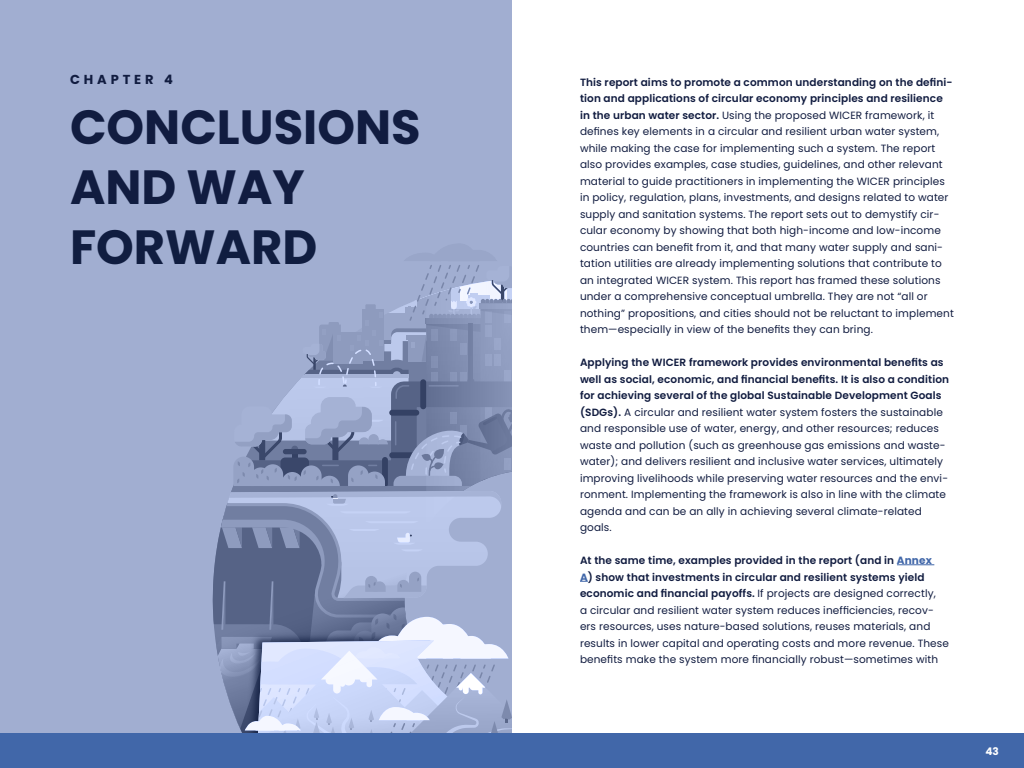
<style>
.page{position:relative;width:1024px;height:768px;background:#fff}
.page>*{position:absolute;margin:0;border:0;box-sizing:border-box;transform-origin:0 0}
.Titel{font:700 48px/60px "Poppins";color:#111c40}
.Chapter{font:700 13px "Poppins";letter-spacing:.3em;color:#111c40}
.Platte_tekst{font:10.5px/16.5px "Poppins";letter-spacing:.01em;color:#111c40}
.t1{font:700 10.5px "Poppins";color:#fff}
.s1{font-weight:600}
.s2{font-weight:700;color:#4167a9}
</style>
<div class="page">
<div style="left:0;top:0;width:512px;height:733px;background:#a1aed1"></div>
<hr style="left:897px;top:565px;width:37px;height:1px;background:#4167a9">
<svg style="left:212px;top:265px;width:300px;height:468px"></svg>
<div style="left:0;top:733px;width:1024px;height:35px;background:#4167a9"></div>
<p class="Chapter" style="left:70px;top:72px;width:105px">CHAPTER 4</p>
<p class="Titel" style="left:70px;top:97px;width:352px">CONCLUSIONS<br>AND WAY</p>
<p class="Titel" style="left:70px;top:217px;width:249px">FORWARD</p>
<p class="Chapter" style="left:164px;top:72px;width:11px">X</p>
<h1 class="Titel" style="left:70px;top:97px;width:121px">TITLE</h1>
<p class="Platte_tekst" style="left:580px;top:74px;width:375px"><span class="s1">This report aims to promote a common understanding on the defini&shy;tion and applications of circular economy principles and resilience in the urban water sector.</span> Using the proposed WICER framework, it defines key elements in a circular and resilient urban water system, while making the case for implementing such a system. The report also provides examples, case studies, guidelines, and other relevant material to guide practitioners in implementing the WICER principles in policy, regulation, plans, investments, and designs related to water supply and sanitation systems. The report sets out to demystify cir&shy;cular economy by showing that both high-income and low-income countries can benefit from it, and that many water supply and sani&shy;tation utilities are already implementing solutions that contribute to an integrated WICER system. This report has framed these solutions under a comprehensive conceptual umbrella. They are not “all or nothing” propositions, and cities should not be reluctant to implement them—especially in view of the benefits they can bring.</p>
<p class="Platte_tekst" style="left:580px;top:354px;width:371px"><span class="s1">Applying the WICER framework provides environmental benefits as well as social, economic, and financial benefits. It is also a condition for achieving several of the global Sustainable Development Goals (SDGs).</span> A circular and resilient water system fosters the sustainable and responsible use of water, energy, and other resources; reduces waste and pollution (such as greenhouse gas emissions and waste&shy;water); and delivers resilient and inclusive water services, ultimately improving livelihoods while preserving water resources and the envi&shy;ronment. Implementing the framework is also in line with the climate agenda and can be an ally in achieving several climate-related goals.</p>
<p class="Platte_tekst" style="left:580px;top:552px;width:371px"><span class="s1">At the same time, examples provided in the report (and in</span> <span class="s2">Annex<br>A</span><span class="s1">) show that investments in circular and resilient systems yield economic and financial payoffs.</span> If projects are designed correctly,<br>a circular and resilient water system reduces inefficiencies, recov&shy;ers resources, uses nature-based solutions, reuses materials, and results in lower capital and operating costs and more revenue. These benefits make the system more financially robust—sometimes with</p>
<p class="t1" style="left:985px;top:745px;width:15px">43</p>
</div>
